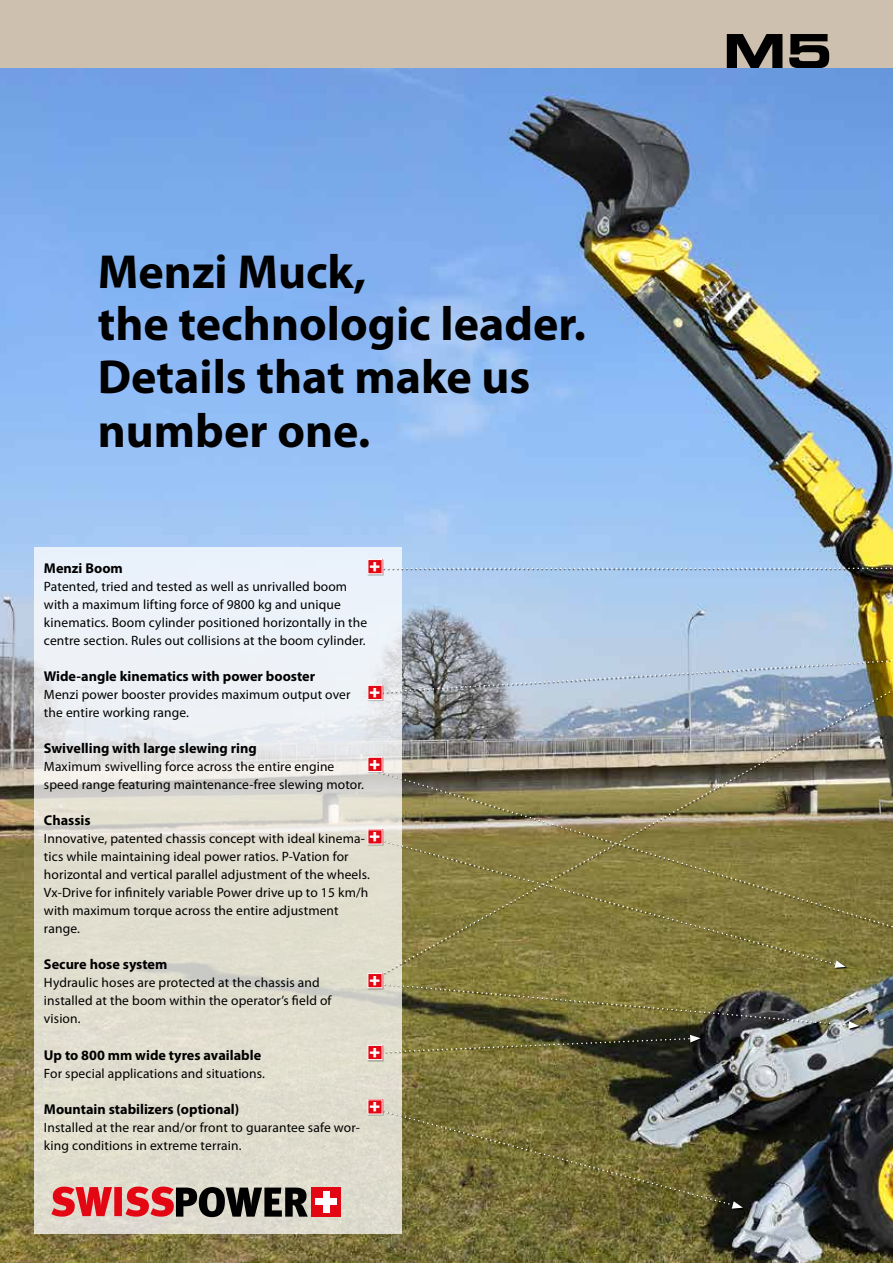
<style>
.page{position:relative;width:893px;height:1263px;background:#fff}
.page>*{position:absolute;margin:0;border:0;box-sizing:border-box;transform-origin:0 0}
.t1{font:700 48px/52.9px "Myriad Pro";color:#000}
.t2{font:18.75px "Eurostile LT Bold Extended Two";color:#fff}
.t3{font:700 14.25px "Myriad Pro";color:#000}
.t4{font:13.5px/18px "Myriad Pro";letter-spacing:.01em;color:#000}
</style>
<div class="page">
<div style="left:0;top:0;width:893px;height:68px;background:#cec0ae"></div>
<svg style="left:727px;top:34px;width:55px;height:34px"></svg>
<svg style="left:789px;top:34px;width:40px;height:34px"></svg>
<img style="left:0;top:69px;width:893px;height:1194px">
<svg style="left:34px;top:547px;width:367px;height:687px;background:#e3e3dc"></svg>
<svg style="left:51px;top:1186px;width:257px;height:31px;background:#9b5b59"></svg>
<div style="left:311px;top:1187px;width:30px;height:29px;background:#e30613"></div>
<div style="left:323px;top:1191px;width:6px;height:21px;background:#fff"></div>
<div style="left:315px;top:1198px;width:22px;height:6px;background:#fff"></div>
<div style="left:378px;top:564px;width:515px;height:10px;background:#000;opacity:.95"></div>
<svg style="left:384px;top:568px;width:509px;height:1px"></svg>
<div style="left:378px;top:655px;width:515px;height:39px;background:#000;opacity:.95"></div>
<img style="left:379px;top:693px;width:514px;height:284px">
<svg style="left:378px;top:657px;width:515px;height:36px;background:#a8b5c1"></svg>
<div style="left:377px;top:1035px;width:326px;height:20px;background:#0b0a0f"></div>
<svg style="left:377px;top:1035px;width:324px;height:19px;background:#605d39"></svg>
<img style="left:381px;top:771px;width:512px;height:158px">
<div style="left:380px;top:983px;width:481px;height:47px;background:#000;opacity:.95"></div>
<svg style="left:377px;top:976px;width:482px;height:53px;background:#787346"></svg>
<div style="left:379px;top:839px;width:468px;height:130px;background:#000;opacity:.95"></div>
<svg style="left:383px;top:839px;width:454px;height:127px;background:#8a8145"></svg>
<svg style="left:834px;top:960px;width:12px;height:8px"></svg>
<svg style="left:378px;top:1109px;width:365px;height:100px;background:#7b7547"></svg>
<div style="left:367px;top:559px;width:17px;height:17px;background:#000;opacity:.25"></div>
<div style="left:368px;top:559px;width:14px;height:15px;background:#e30613"></div>
<div style="left:368px;top:559px;width:14px;height:15px;border:1px solid #fff"></div>
<div style="left:367px;top:685px;width:17px;height:16px;background:#f39ba0"></div>
<div style="left:368px;top:685px;width:14px;height:14px;background:#e30613"></div>
<div style="left:368px;top:685px;width:14px;height:15px;border:1px solid #fff"></div>
<div style="left:367px;top:757px;width:17px;height:16px;background:#f39ba0"></div>
<div style="left:368px;top:757px;width:14px;height:14px;background:#e30613"></div>
<div style="left:368px;top:757px;width:14px;height:15px;border:1px solid #fff"></div>
<div style="left:367px;top:830px;width:17px;height:16px;background:#000;opacity:.25"></div>
<div style="left:368px;top:830px;width:14px;height:14px;background:#e30613"></div>
<div style="left:367px;top:973px;width:17px;height:17px;background:#000;opacity:.25"></div>
<div style="left:368px;top:973px;width:14px;height:15px;background:#e30613"></div>
<div style="left:368px;top:973px;width:14px;height:15px;border:1px solid #fff"></div>
<div style="left:367px;top:1045px;width:17px;height:16px;background:#f39ba0"></div>
<div style="left:368px;top:1045px;width:14px;height:14px;background:#e30613"></div>
<div style="left:368px;top:1045px;width:14px;height:15px;border:1px solid #fff"></div>
<div style="left:367px;top:1100px;width:17px;height:16px;background:#000;opacity:.25"></div>
<div style="left:368px;top:1100px;width:14px;height:14px;background:#e30613"></div>
<h1 class="t1" style="left:98px;top:244px;width:490px">Menzi Muck,<br>the technologic leader.<br>Details that make us number one.</h1>
<h2 class="t2" style="left:381px;top:582px;width:13px;rotate:-180deg">+</h2>
<p class="t3" style="left:44px;top:559px;width:80px">Menzi Boom</p>
<p class="t4" style="left:44px;top:578px;width:325px">Patented, tried and tested as well as unrivalled boom with a maximum lifting force of 9800 kg and unique kinematics. Boom cylinder positioned horizontally in the centre section. Rules out collisions at the boom cylinder.</p>
<p class="t3" style="left:44px;top:667px;width:273px">Wide-angle kinematics with power booster</p>
<p class="t4" style="left:44px;top:686px;width:308px">Menzi power booster provides maximum output over the entire working range.</p>
<p class="t3" style="left:44px;top:739px;width:214px">Swivelling with large slewing ring</p>
<p class="t4" style="left:44px;top:758px;width:322px">Maximum swivelling force across the entire engine speed range featuring maintenance-free slewing motor.</p>
<p class="t3" style="left:44px;top:811px;width:48px">Chassis</p>
<p class="t4" style="left:44px;top:830px;width:327px">Innovative, patented chassis concept with ideal kinema&shy;tics while maintaining ideal power ratios. P-Vation for horizontal and vertical parallel adjustment of the wheels.<br>Vx-Drive for infinitely variable Power drive up to 15 km/h with maximum torque across the entire adjustment range.</p>
<p class="t3" style="left:44px;top:955px;width:125px">Secure hose system</p>
<p class="t4" style="left:44px;top:974px;width:289px">Hydraulic hoses are protected at the chassis and installed at the boom within the operator’s field of vision.</p>
<p class="t3" style="left:44px;top:1045px;width:219px">Up to 800 mm wide tyres available</p>
<p class="t4" style="left:44px;top:1064px;width:222px">For special applications and situations.</p>
<p class="t3" style="left:44px;top:1099px;width:197px">Mountain stabilizers (optional)</p>
<p class="t4" style="left:44px;top:1118px;width:318px">Installed at the rear and/or front to guarantee safe wor&shy;king conditions in extreme terrain.</p>
<h2 class="t2" style="left:381px;top:707px;width:13px;rotate:-180deg">+</h2>
<h2 class="t2" style="left:381px;top:779px;width:13px;rotate:-180deg">+</h2>
<h2 class="t2" style="left:381px;top:852px;width:13px;rotate:-180deg">+</h2>
<h2 class="t2" style="left:381px;top:996px;width:13px;rotate:-180deg">+</h2>
<h2 class="t2" style="left:381px;top:1067px;width:13px;rotate:-180deg">+</h2>
<h2 class="t2" style="left:381px;top:1122px;width:13px;rotate:-180deg">+</h2>
</div>
